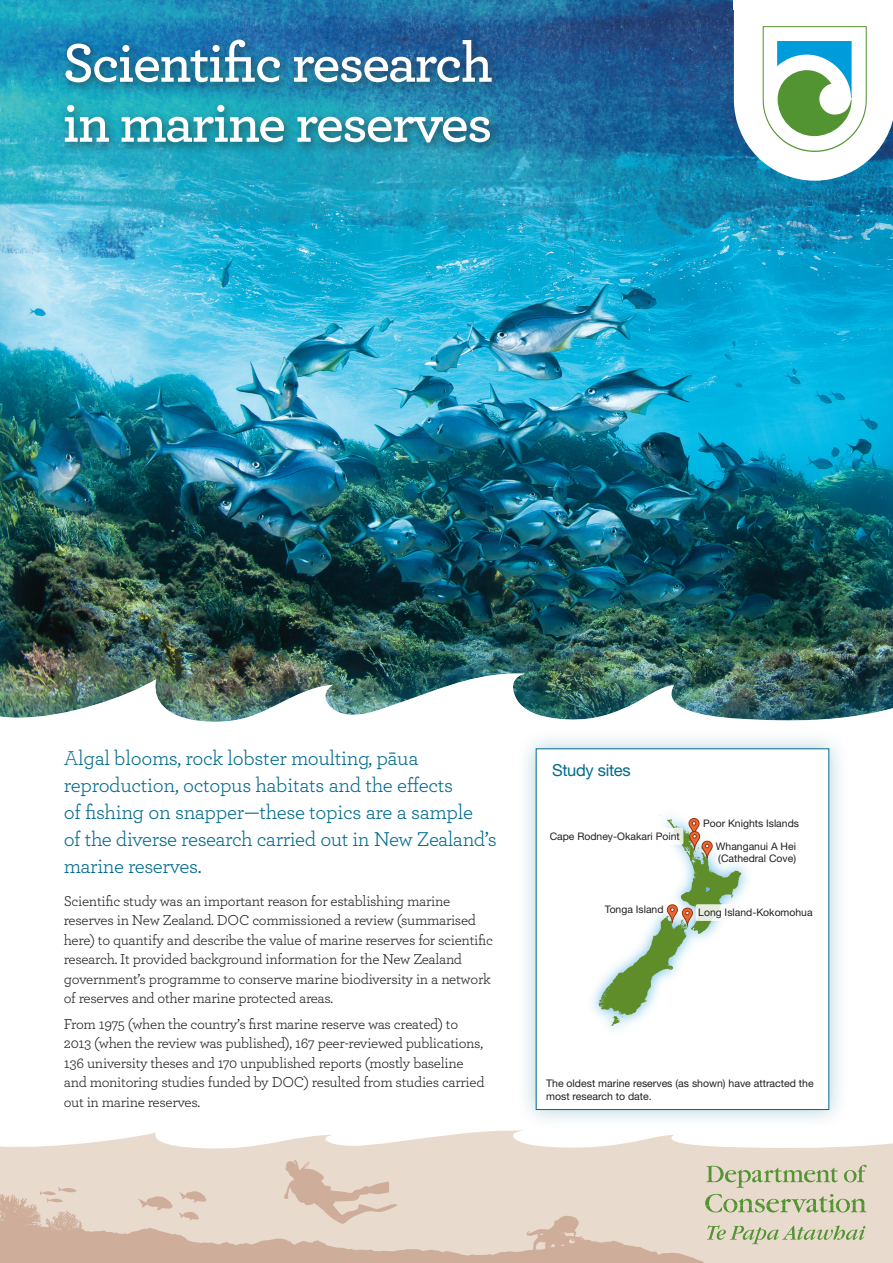
<style>
.page{position:relative;width:893px;height:1263px;background:#fff}
.page>*{position:absolute;margin:0;border:0;box-sizing:border-box;transform-origin:0 0}
.t1{font:600 57px/60px "Archer";letter-spacing:-.03em;color:#fff}
.First_para{font:21px/27px "Archer";letter-spacing:-.02em;color:#006a8d}
.Heading_2{font:16.5px "Helvetica Neue LT Std";letter-spacing:-.02em;color:#006a8d}
.Body_text{font:15px/19.5px "Archer";letter-spacing:-.02em;color:#231f20}
.Captions{font:10.5px/12.6px "Helvetica Neue LT Std";color:#231f20}
.t2{font:10.35px/12.5px "Helvetica Neue LT Std";color:#231f20}
.s1{font-weight:300}
</style>
<div class="page">
<svg style="left:0;top:1130px;width:893px;height:133px;fill:#e9dace"></svg>
<div style="left:0;top:0;width:893px;height:723px;background:#008cba;opacity:.75"></div>
<img style="left:0;top:0;width:893px;height:313px">
<div style="left:59px;top:34px;width:444px;height:120px;background:#231f20;opacity:.6"></div>
<svg style="left:734px;top:9px;width:159px;height:172px"></svg>
<div style="left:734px;top:0;width:159px;height:9px;background:#fff"></div>
<div style="left:884px;top:0;width:9px;height:118px;background:#fff"></div>
<div style="left:516px;top:728px;width:333px;height:402px;background:#006a8d;opacity:.3"></div>
<div style="left:536px;top:748px;width:293px;height:362px;background:#fff"></div>
<img style="left:592px;top:865px;width:156px;height:165px">
<div style="left:696px;top:904px;width:60px;height:17px;background:#fff;border-radius:2px"></div>
<svg style="left:599px;top:815px;width:142px;height:211px"></svg>
<svg style="left:0;top:1159px;width:867px;height:104px;background:#dfcebe"></svg>
<p class="t1" style="left:63px;top:30px;width:432px">Scientific research in marine reserves</p>
<p class="First_para" style="left:64px;top:744px;width:434px"><span class="s1">A</span>lgal blooms, rock lobster moulting, pāua reproduction, octopus habitats and the effects<br>of fishing on snapper—these topics are a sample<br>of the diverse research carried out in New Zealand’s marine reserves.</p>
<p class="Body_text" style="left:64px;top:890px;width:431px">Scientific study was an important reason for establishing marine reserves in New Zealand. DOC commissioned a review (summarised here) to quantify and describe the value of marine reserves for scientific research. It provided background information for the New Zealand government’s programme to conserve marine biodiversity in a network of reserves and other marine protected areas.</p>
<p class="Body_text" style="left:64px;top:1013px;width:422px">From 1975 (when the country’s first marine reserve was created) to 2013 (when the review was published), 167 peer-reviewed publications, 136 university theses and 170 unpublished reports (mostly baseline and monitoring studies funded by DOC) resulted from studies carried out in marine reserves.</p>
<p class="Heading_2" style="left:552px;top:760px;width:80px">Study sites</p>
<p class="t2" style="left:550px;top:829px;width:132px">Cape Rodney-Okakari Point</p>
<p class="t2" style="left:605px;top:903px;width:60px">Tonga Island</p>
<p class="t2" style="left:703px;top:816px;width:97px">Poor Knights Islands</p>
<p class="t2" style="left:716px;top:839px;width:82px">Whanganui A Hei (Cathedral Cove)</p>
<p class="t2" style="left:698px;top:906px;width:116px">Long Island-Kokomohua</p>
<p class="Captions" style="left:546px;top:1077px;width:269px">The oldest marine reserves (as shown) have attracted the most research to date.</p>
</div>
